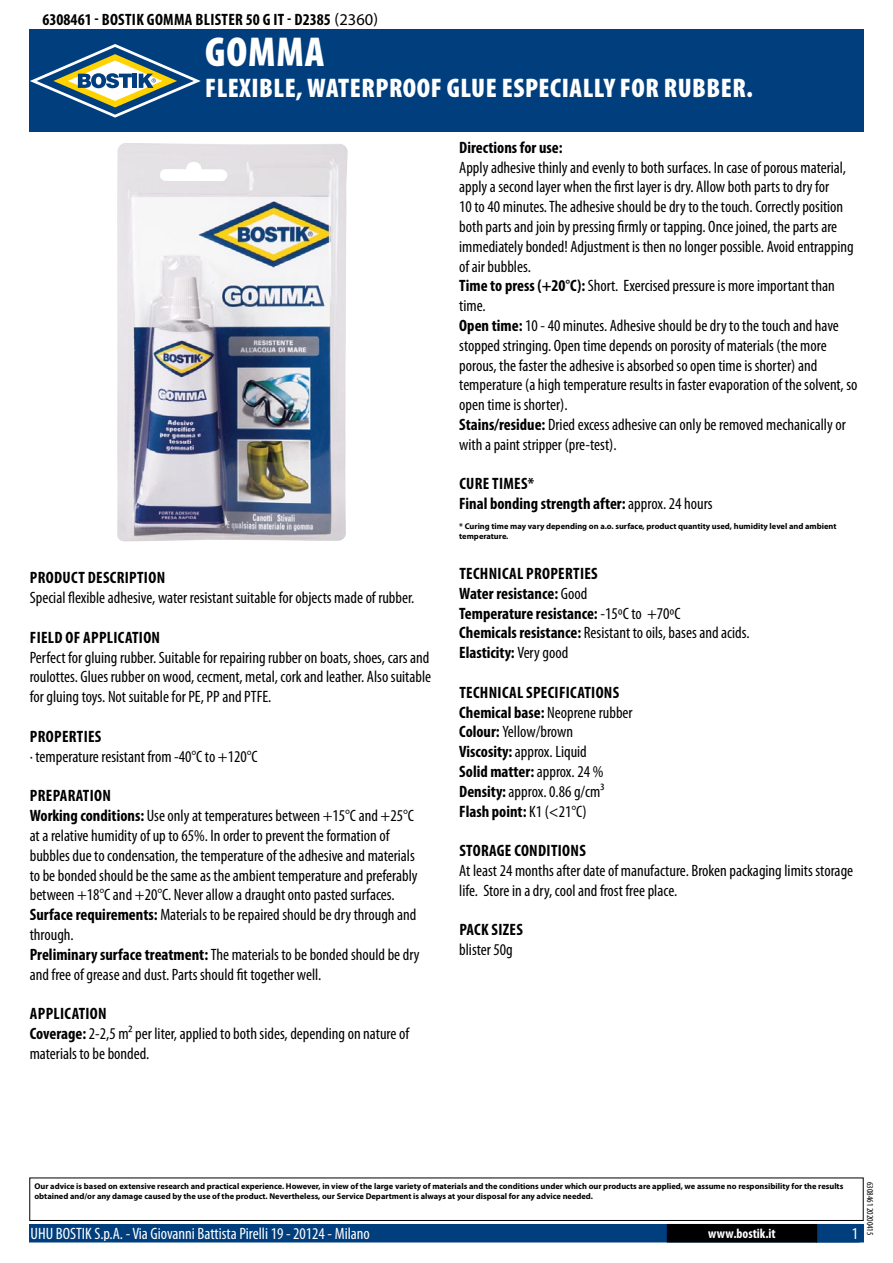
<style>
.page{position:relative;width:893px;height:1263px;background:#fff}
.page>*{position:absolute;margin:0;border:0;box-sizing:border-box;transform-origin:0 0}
.t1{font:900 condensed 42px "Myriad Pro";color:#fff}
.t2{font:900 condensed 27px "Myriad Pro";letter-spacing:.02em;color:#fff}
.t3{font:condensed 16.5px/19.8px "Myriad Pro";color:#000}
.t4{font:700 condensed 16.5px/19.8px "Myriad Pro";letter-spacing:.02em;color:#000}
.t5{font:condensed 16.5px "Myriad Pro";color:#fff}
.t6{font:700 condensed 13.5px "Myriad Pro";color:#fff}
.t7{font:condensed 9px "Myriad Pro";color:#000}
.t8{font:700 8.4px/10.1px "Myriad Pro";color:#000}
.s1{font-weight:400;font-stretch:normal}
.s2{font-weight:700}
.s3{font-weight:400}
</style>
<div class="page">
<div style="left:30px;top:1225px;width:833px;height:17px;background:#003e7d"></div>
<div style="left:29px;top:1224px;width:835px;height:18px;border:2px solid #003e7d"></div>
<div style="left:816px;top:1224px;width:44px;height:18px;border:2px solid #003e7d"></div>
<div style="left:668px;top:1225px;width:148px;height:17px;background:#000"></div>
<div style="left:667px;top:1224px;width:150px;height:18px;border:2px solid #000"></div>
<div style="left:29px;top:1177px;width:835px;height:44px;border:1px solid #000"></div>
<div style="left:30px;top:30px;width:834px;height:102px;background:#003e7d"></div>
<svg style="left:30px;top:44px;width:171px;height:74px"></svg>
<img style="left:117px;top:143px;width:231px;height:399px">
<p class="t4" style="left:43px;top:9px;width:337px">6308461 - Bostik Gomma Blister 50 g IT - D2385 <span class="s1">(2360)</span></p>
<h1 class="t1" style="left:205px;top:25px;width:121px">GOMMA</h1>
<h2 class="t2" style="left:205px;top:70px;width:549px">FLEXIBLE, WATERPROOF GLUE ESPECIALLY FOR RUBBER.</h2>
<p class="t4" style="left:30px;top:568px;width:137px">Product description</p>
<p class="t3" style="left:30px;top:588px;width:386px">Special flexible adhesive, water resistant suitable for objects made of rubber.</p>
<p class="t4" style="left:30px;top:627px;width:132px">Field of application</p>
<p class="t3" style="left:30px;top:647px;width:403px;text-align:justify">Perfect for gluing rubber. Suitable for repairing rubber on boats, shoes, cars and roulottes. Glues rubber on wood, cecment, metal, cork and leather. Also suitable for gluing toys. Not suitable for PE, PP and PTFE.</p>
<p class="t4" style="left:30px;top:726px;width:73px">Properties</p>
<p class="t3" style="left:30px;top:746px;width:229px">· temperature resistant from -40°C to +120°C</p>
<p class="t3" style="left:30px;top:786px;width:391px"><span class="s2">Preparation<br>Working conditions:</span> Use only at temperatures between +15°C and +25°C at a relative humidity of up to 65%. In order to prevent the formation of bubbles due to condensation, the temperature of the adhesive and materials to be bonded should be the same as the ambient temperature and preferably between +18°C and +20°C. Never allow a draught onto pasted surfaces.<br><span class="s2">Surface requirements:</span> Materials to be repaired should be dry through and through.<br><span class="s2">Preliminary surface treatment:</span> The materials to be bonded should be dry and free of grease and dust. Parts should fit together well.</p>
<p class="t3" style="left:30px;top:1003px;width:381px"><span class="s2">Application<br>Coverage:</span> 2-2,5 m² per liter, applied to both sides, depending on nature of materials to be bonded.</p>
<p class="t4" style="left:459px;top:137px;width:105px">Directions for use:</p>
<p class="t3" style="left:459px;top:157px;width:400px">Apply adhesive thinly and evenly to both surfaces. In case of porous material, apply a second layer when the first layer is dry. Allow both parts to dry for<br>10 to 40 minutes. The adhesive should be dry to the touch. Correctly position both parts and join by pressing firmly or tapping. Once joined, the parts are immediately bonded! Adjustment is then no longer possible. Avoid entrapping of air bubbles.<br><span class="s2">Time to press (+20°C):</span> Short. Exercised pressure is more important than time.<br><span class="s2">Open time:</span> 10 - 40 minutes. Adhesive should be dry to the touch and have stopped stringing. Open time depends on porosity of materials (the more porous, the faster the adhesive is absorbed so open time is shorter) and temperature (a high temperature results in faster evaporation of the solvent, so open time is shorter).<br><span class="s2">Stains/residue:</span> Dried excess adhesive can only be removed mechanically or with a paint stripper (pre-test).</p>
<p class="t4" style="left:459px;top:474px;width:255px">Cure times*<br>Final bonding strength after: <span class="s3">approx. 24 hours</span></p>
<p class="t8" style="left:459px;top:521px;width:379px">* Curing time may vary depending on a.o. surface, product quantity used, humidity level and ambient temperature.</p>
<p class="t4" style="left:459px;top:563px;width:292px">Technical properties<br>Water resistance: <span class="s3">Good<br></span>Temperature resistance: <span class="s3">-15ºC to +70ºC<br></span>Chemicals resistance: <span class="s3">Resistant to oils, bases and acids.<br></span>Elasticity: <span class="s3">Very good</span></p>
<p class="t4" style="left:459px;top:682px;width:175px">Technical specifications<br>Chemical base: <span class="s3">Neoprene rubber<br></span>Colour: <span class="s3">Yellow/brown<br></span>Viscosity: <span class="s3">approx. Liquid<br></span>Solid matter: <span class="s3">approx. 24 %<br></span>Density: <span class="s3">approx. 0.86 g/cm³<br></span>Flash point: <span class="s3">K1 (&lt;21°C)</span></p>
<p class="t4" style="left:459px;top:840px;width:128px">Storage conditions</p>
<p class="t3" style="left:459px;top:860px;width:395px">At least 24 months after date of manufacture. Broken packaging limits storage life. Store in a dry, cool and frost free place.</p>
<p class="t4" style="left:459px;top:920px;width:65px">Pack sizes</p>
<p class="t3" style="left:459px;top:940px;width:55px">blister 50g</p>
<p class="t8" style="left:34px;top:1181px;width:810px">Our advice is based on extensive research and practical experience. However, in view of the large variety of materials and the conditions under which our products are applied, we assume no responsibility for the results obtained and/or any damage caused by the use of the product. Nevertheless, our Service Department is always at your disposal for any advice needed.</p>
<p class="t5" style="left:31px;top:1224px;width:341px">UHU BOSTIK S.p.A. - Via Giovanni Battista Pirelli 19 - 20124 - Milano</p>
<p class="t6" style="left:708px;top:1225px;width:69px">www.bostik.it</p>
<p class="t5" style="left:852px;top:1224px;width:8px">1</p>
<p class="t7" style="left:875px;top:1182px;width:55px;rotate:90deg">6308461 20200415</p>
</div>
